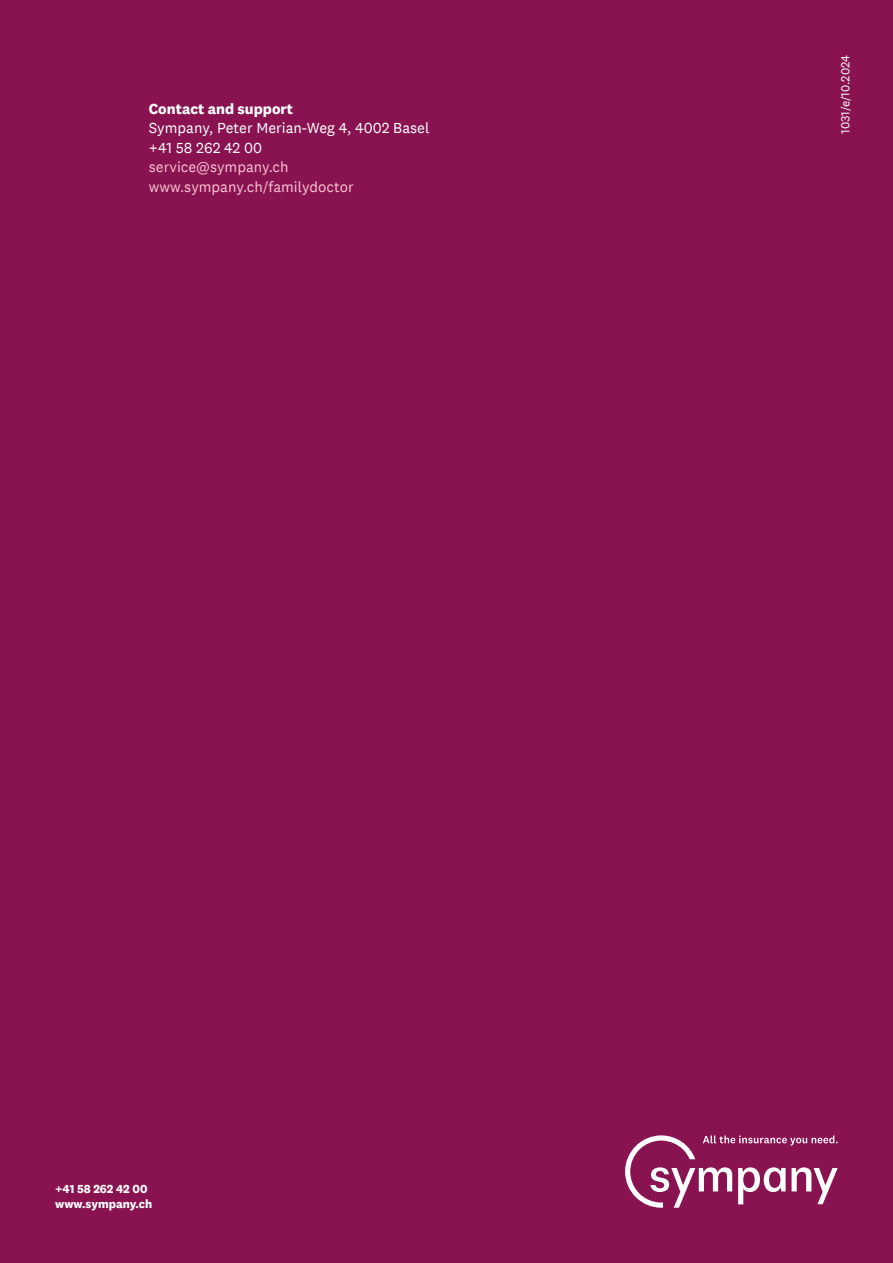
<style>
.page{position:relative;width:893px;height:1263px;background:#891350}
.page>*{position:absolute;margin:0;border:0;box-sizing:border-box;transform-origin:0 0}
.t1{font:15px/19.5px "National 2";color:#fff}
.t2{font:15px/19.5px "National 2";color:#f7c0d2}
.t3{font:700 15px "National 2";color:#fff}
.t4{font:700 12px/15px "National 2";color:#fff}
.t5{font:12px "National 2";color:#fff}
</style>
<div class="page">
<svg style="left:625px;top:1135px;width:213px;height:73px"></svg>
<p class="t3" style="left:149px;top:99px;width:146px">Contact and support</p>
<p class="t1" style="left:149px;top:118px;width:282px">Sympany, Peter Merian-Weg 4, 4002 Basel +41 58 262 42 00</p>
<p class="t2" style="left:149px;top:157px;width:206px">service@sympany.ch www.sympany.ch/familydoctor</p>
<p class="t4" style="left:55px;top:1181px;width:98px">+41 58 262 42 00 www.sympany.ch</p>
<p class="t5" style="left:838px;top:134px;width:80px;rotate:-90deg">1031/e/10.2024</p>
</div>
